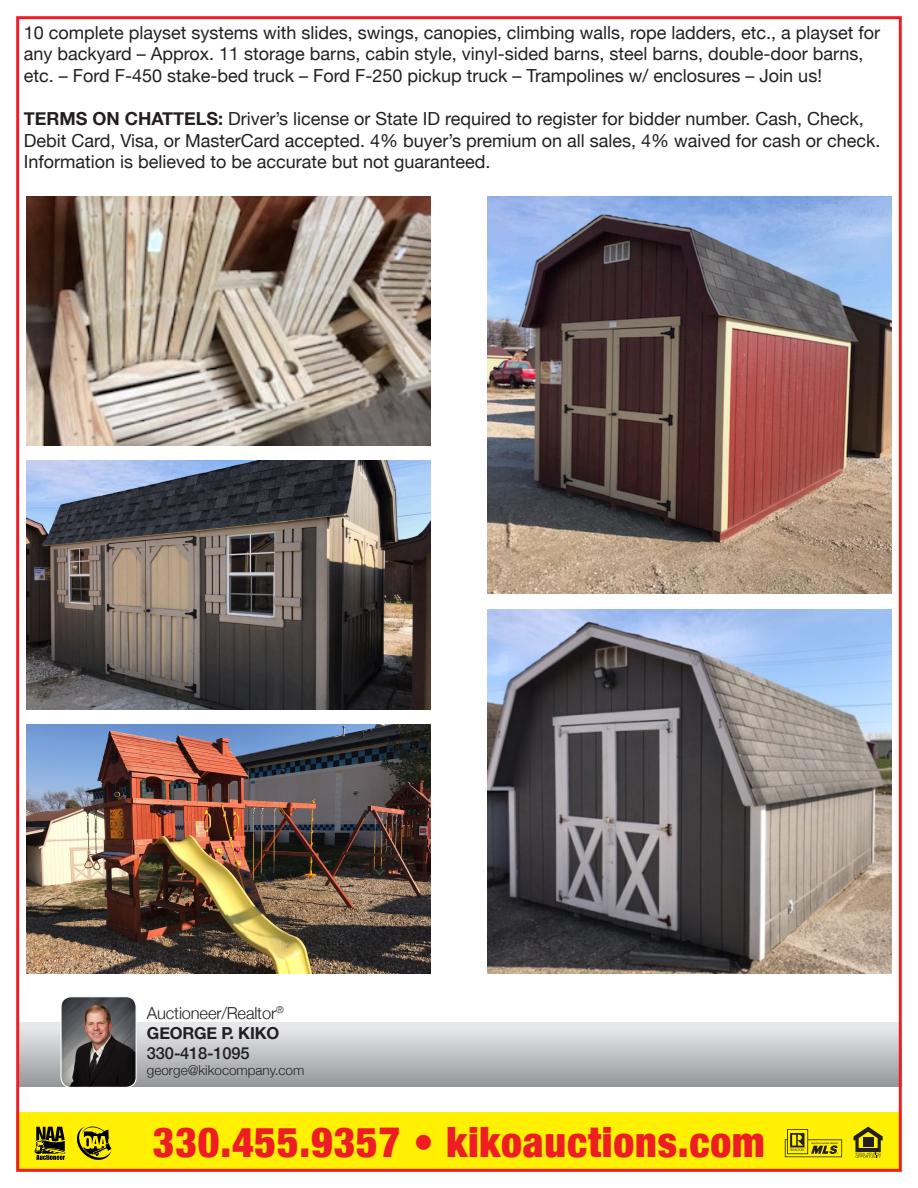
<style>
.page{position:relative;width:918px;height:1188px;background:#fff}
.page>*{position:absolute;margin:0;border:0;box-sizing:border-box;transform-origin:0 0}
.t1{font:900 condensed 41.7px "Helvetica Neue";letter-spacing:.02em;color:#ee1d23}
.t2{font:18px/21.6px "Helvetica Neue";color:#231f20}
.t3{font:300 16.5px "Helvetica Neue";letter-spacing:-.01em;color:#231f20}
.t4{font:700 16.5px "Helvetica Neue";letter-spacing:-.01em;color:#231f20}
.t5{font:500 16.5px "Helvetica Neue";letter-spacing:-.01em;color:#231f20}
.t6{font:300 13.5px "Helvetica Neue";color:#231f20}
.s1{font-weight:700}
</style>
<div class="page">
<img style="left:16px;top:16px;width:886px;height:1156px">
<svg style="left:34px;top:1127px;width:31px;height:33px"></svg>
<svg style="left:77px;top:1127px;width:34px;height:33px"></svg>
<p class="t2" style="left:24px;top:23px;width:858px">10 complete playset systems with slides, swings, canopies, climbing walls, rope ladders, etc., a playset for any backyard – Approx. 11 storage barns, cabin style, vinyl-sided barns, steel barns, double-door barns, etc. – Ford F-450 stake-bed truck – Ford F-250 pickup truck – Trampolines w/ enclosures – Join us!</p>
<p class="t2" style="left:24px;top:109px;width:858px"><span class="s1">TERMS ON CHATTELS:</span> Driver’s license or State ID required to register for bidder number. Cash, Check,<br>Debit Card, Visa, or MasterCard accepted. 4% buyer’s premium on all sales, 4% waived for cash or check.<br>Information is believed to be accurate but not guaranteed.</p>
<p class="t3" style="left:147px;top:1000px;width:138px">Auctioneer/Realtor<sup>®</sup></p>
<p class="t4" style="left:147px;top:1020px;width:134px">GEORGE P. KIKO</p>
<p class="t5" style="left:147px;top:1039px;width:104px">330-418-1095</p>
<p class="t6" style="left:147px;top:1060px;width:159px">george@kikocompany.com</p>
<p class="t1" style="left:153px;top:1108px;width:613px">330.455.9357 • kikoauctions.com</p>
</div>
